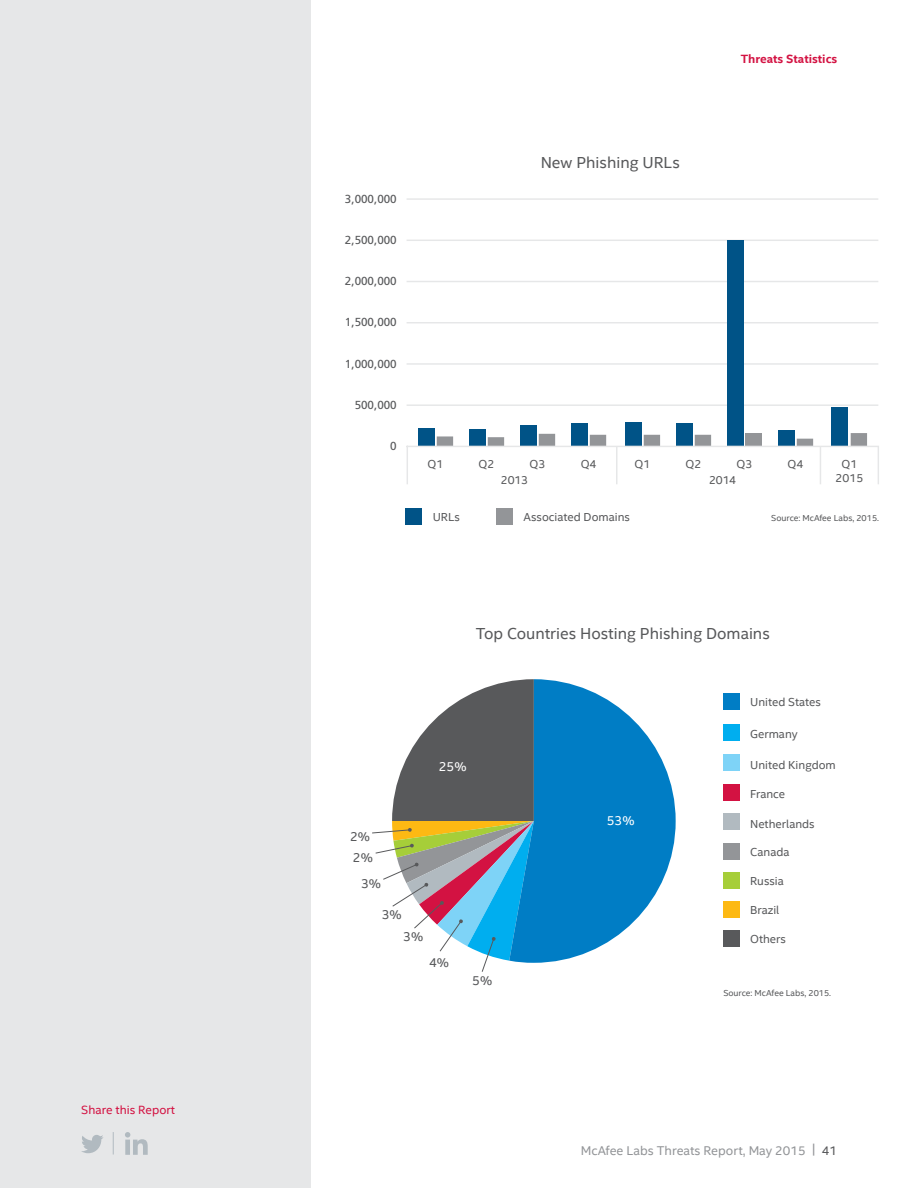
<style>
.page{position:relative;width:918px;height:1188px;background:#fff}
.page>*{position:absolute;margin:0;border:0;box-sizing:border-box;transform-origin:0 0}
.t1{font:16.05px "Intel Clear";color:#58595b}
.t2{font:13.05px/20.1px "Intel Clear";color:#58595b}
.t3{font:13.05px "Intel Clear";color:#fff}
.t4{font:12.75px "Intel Clear";color:#939598}
.t5{font:700 12px "Intel Clear";color:#d31242}
.t6{font:12px "Intel Clear";color:#d31242}
.t7{font:11.7px/14px "Intel Clear";color:#58595b;text-align:center}
.t8{font:11.7px "Frutiger LT Std";color:#58595b}
.t9{font:8.7px "Intel Clear";color:#58595b}
.s1{color:#58595b}
</style>
<div class="page">
<div style="left:0;top:0;width:310px;height:1188px;background:#e6e7e8"></div>
<hr style="left:407px;top:198px;width:471px;height:2px;background:#e6e7e8">
<hr style="left:407px;top:240px;width:471px;height:1px;background:#e6e7e8">
<hr style="left:407px;top:281px;width:471px;height:1px;background:#e6e7e8">
<hr style="left:407px;top:322px;width:471px;height:1px;background:#e6e7e8">
<hr style="left:407px;top:363px;width:471px;height:2px;background:#e6e7e8">
<hr style="left:407px;top:404px;width:471px;height:2px;background:#e6e7e8">
<div style="left:496px;top:508px;width:17px;height:17px;background:#939598"></div>
<div style="left:405px;top:508px;width:17px;height:17px;background:#005387"></div>
<div style="left:418px;top:428px;width:16px;height:18px;background:#005387"></div>
<div style="left:437px;top:436px;width:16px;height:10px;background:#939598"></div>
<div style="left:469px;top:429px;width:16px;height:17px;background:#005387"></div>
<div style="left:488px;top:437px;width:16px;height:9px;background:#939598"></div>
<div style="left:520px;top:425px;width:16px;height:21px;background:#005387"></div>
<div style="left:539px;top:434px;width:16px;height:12px;background:#939598"></div>
<div style="left:571px;top:423px;width:16px;height:23px;background:#005387"></div>
<div style="left:590px;top:435px;width:16px;height:11px;background:#939598"></div>
<div style="left:625px;top:423px;width:16px;height:23px;background:#005387"></div>
<div style="left:644px;top:435px;width:16px;height:11px;background:#939598"></div>
<div style="left:676px;top:423px;width:16px;height:23px;background:#005387"></div>
<div style="left:695px;top:435px;width:16px;height:11px;background:#939598"></div>
<div style="left:727px;top:240px;width:16px;height:206px;background:#005387"></div>
<div style="left:746px;top:433px;width:16px;height:13px;background:#939598"></div>
<div style="left:832px;top:407px;width:16px;height:39px;background:#005387"></div>
<div style="left:851px;top:433px;width:16px;height:13px;background:#939598"></div>
<div style="left:778px;top:430px;width:16px;height:16px;background:#005387"></div>
<div style="left:797px;top:439px;width:16px;height:7px;background:#939598"></div>
<svg style="left:406px;top:445px;width:473px;height:39px"></svg>
<svg style="left:534px;top:679px;width:142px;height:284px;fill:#007dc5"></svg>
<div style="left:723px;top:694px;width:17px;height:16px;background:#007dc5"></div>
<div style="left:723px;top:724px;width:17px;height:17px;background:#00aeef"></div>
<div style="left:723px;top:754px;width:17px;height:16px;background:#7ed3f7"></div>
<div style="left:723px;top:784px;width:17px;height:16px;background:#d31242"></div>
<div style="left:723px;top:814px;width:17px;height:16px;background:#b1bac0"></div>
<div style="left:723px;top:843px;width:17px;height:17px;background:#939598"></div>
<svg style="left:372px;top:679px;width:162px;height:293px"></svg>
<div style="left:723px;top:872px;width:17px;height:17px;background:#a6ce39"></div>
<div style="left:723px;top:902px;width:17px;height:16px;background:#fdb913"></div>
<div style="left:723px;top:931px;width:17px;height:16px;background:#58595b"></div>
<svg style="left:81px;top:1135px;width:22px;height:18px"></svg>
<svg style="left:113px;top:1132px;width:1px;height:23px"></svg>
<svg style="left:125px;top:1132px;width:23px;height:23px"></svg>
<p class="t6" style="left:81px;top:1103px;width:95px">Share this Report</p>
<p class="t5" style="left:741px;top:52px;width:98px">Threats Statistics</p>
<p class="t8" style="left:345px;top:192px;width:53px">3,000,000</p>
<p class="t8" style="left:345px;top:233px;width:53px">2,500,000</p>
<p class="t8" style="left:345px;top:274px;width:53px">2,000,000</p>
<p class="t8" style="left:345px;top:315px;width:53px">1,500,000</p>
<p class="t8" style="left:345px;top:357px;width:53px">1,000,000</p>
<p class="t8" style="left:355px;top:398px;width:44px">500,000</p>
<p class="t8" style="left:390px;top:439px;width:8px">0</p>
<h1 class="t1" style="left:541px;top:153px;width:141px">New Phishing URLs</h1>
<p class="t7" style="left:428px;top:458px;width:17px">Q1</p>
<p class="t7" style="left:479px;top:458px;width:17px">Q2</p>
<p class="t7" style="left:530px;top:458px;width:17px">Q3</p>
<p class="t7" style="left:581px;top:458px;width:17px">Q4</p>
<p class="t7" style="left:635px;top:458px;width:17px">Q1</p>
<p class="t7" style="left:686px;top:458px;width:17px">Q2</p>
<p class="t7" style="left:737px;top:458px;width:17px">Q3</p>
<p class="t7" style="left:836px;top:458px;width:29px">Q1<br>2015</p>
<p class="t7" style="left:788px;top:458px;width:17px">Q4</p>
<p class="t7" style="left:501px;top:473px;width:29px">2013</p>
<p class="t7" style="left:709px;top:473px;width:29px">2014</p>
<p class="t7" style="left:433px;top:510px;width:29px">URLs</p>
<p class="t7" style="left:524px;top:510px;width:108px">Associated Domains</p>
<p class="t9" style="left:771px;top:513px;width:109px">Source: McAfee Labs, 2015.</p>
<h1 class="t1" style="left:476px;top:624px;width:295px">Top Countries Hosting Phishing Domains</h1>
<p class="t7" style="left:750px;top:695px;width:72px">United States</p>
<p class="t7" style="left:750px;top:727px;width:49px">Germany</p>
<p class="t7" style="left:750px;top:758px;width:87px">United Kingdom</p>
<p class="t7" style="left:750px;top:787px;width:36px">France</p>
<p class="t7" style="left:750px;top:818px;width:66px">Netherlands</p>
<p class="t7" style="left:750px;top:845px;width:41px">Canada</p>
<p class="t3" style="left:439px;top:759px;width:29px">25%</p>
<p class="t3" style="left:607px;top:812px;width:29px">53%</p>
<p class="t2" style="left:350px;top:827px;width:24px">2%<br>2%</p>
<p class="t2" style="left:361px;top:873px;width:21px">3%</p>
<p class="t7" style="left:750px;top:874px;width:35px">Russia</p>
<p class="t7" style="left:750px;top:903px;width:31px">Brazil</p>
<p class="t7" style="left:750px;top:932px;width:37px">Others</p>
<p class="t2" style="left:382px;top:905px;width:21px">3%</p>
<p class="t2" style="left:403px;top:926px;width:21px">3%</p>
<p class="t2" style="left:429px;top:952px;width:21px">4%</p>
<p class="t2" style="left:472px;top:971px;width:21px">5%</p>
<p class="t9" style="left:723px;top:988px;width:109px">Source: McAfee Labs, 2015.</p>
<p class="t4" style="left:581px;top:1143px;width:258px">McAfee Labs Threats Report, May 2015 | <span class="s1">41</span></p>
</div>
